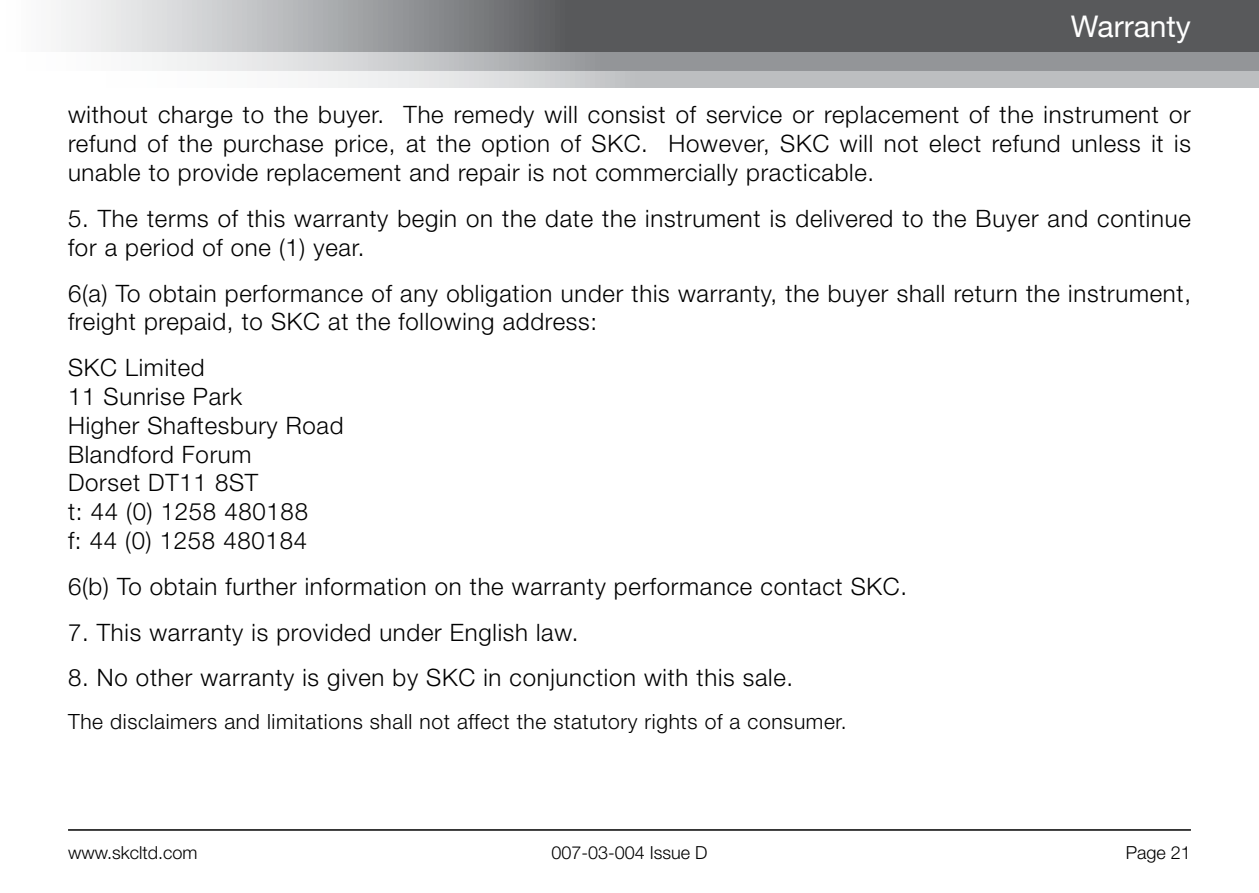
<style>
.page{position:relative;width:1259px;height:893px;background:#fff}
.page>*{position:absolute;margin:0;border:0;box-sizing:border-box;transform-origin:0 0}
.t1{font:30px "Helvetica Neue";color:#fff}
.t2{font:300 24px/28.8px "Helvetica Neue";letter-spacing:.03em;color:#000}
.t3{font:300 21px "Helvetica Neue";letter-spacing:.03em;color:#000}
.t4{font:300 18px "Helvetica Neue";color:#000}
</style>
<div class="page">
<svg style="left:318px;top:71px;width:941px;height:17px;background:#c7c9cb"></svg>
<svg style="left:61px;top:51px;width:1198px;height:20px;background:#adafb1"></svg>
<svg style="left:61px;top:0;width:1198px;height:51px;background:#7c7d7f"></svg>
<hr style="left:68px;top:829px;width:1123px;height:2px;background:#000">
<p class="t1" style="left:1071px;top:9px;width:121px">Warranty</p>
<p class="t2" style="left:68px;top:100px;width:1124px;text-align:justify">without charge to the buyer. The remedy will consist of service or replacement of the instrument or refund of the purchase price, at the option of SKC. However, SKC will not elect refund unless it is unable to provide replacement and repair is not commercially practicable.</p>
<p class="t2" style="left:68px;top:203px;width:1124px">5. The terms of this warranty begin on the date the instrument is delivered to the Buyer and continue for a period of one (1) year.</p>
<p class="t2" style="left:68px;top:278px;width:1124px">6(a) To obtain performance of any obligation under this warranty, the buyer shall return the instrument, freight prepaid, to SKC at the following address:</p>
<p class="t2" style="left:68px;top:353px;width:277px">SKC Limited<br>11 Sunrise Park<br>Higher Shaftesbury Road<br>Blandford Forum<br>Dorset DT11 8ST<br>t: 44 (0) 1258 480188<br>f: 44 (0) 1258 480184</p>
<p class="t2" style="left:68px;top:571px;width:840px">6(b) To obtain further information on the warranty performance contact SKC.</p>
<p class="t2" style="left:68px;top:617px;width:512px">7. This warranty is provided under English law.</p>
<p class="t2" style="left:68px;top:663px;width:727px">8. No other warranty is given by SKC in conjunction with this sale.</p>
<p class="t3" style="left:68px;top:708px;width:780px">The disclaimers and limitations shall not affect the statutory rights of a consumer.</p>
<p class="t4" style="left:68px;top:841px;width:131px">www.skcltd.com</p>
<p class="t4" style="left:551px;top:841px;width:158px">007-03-004 Issue D</p>
<p class="t4" style="left:1126px;top:841px;width:67px">Page 21</p>
</div>
